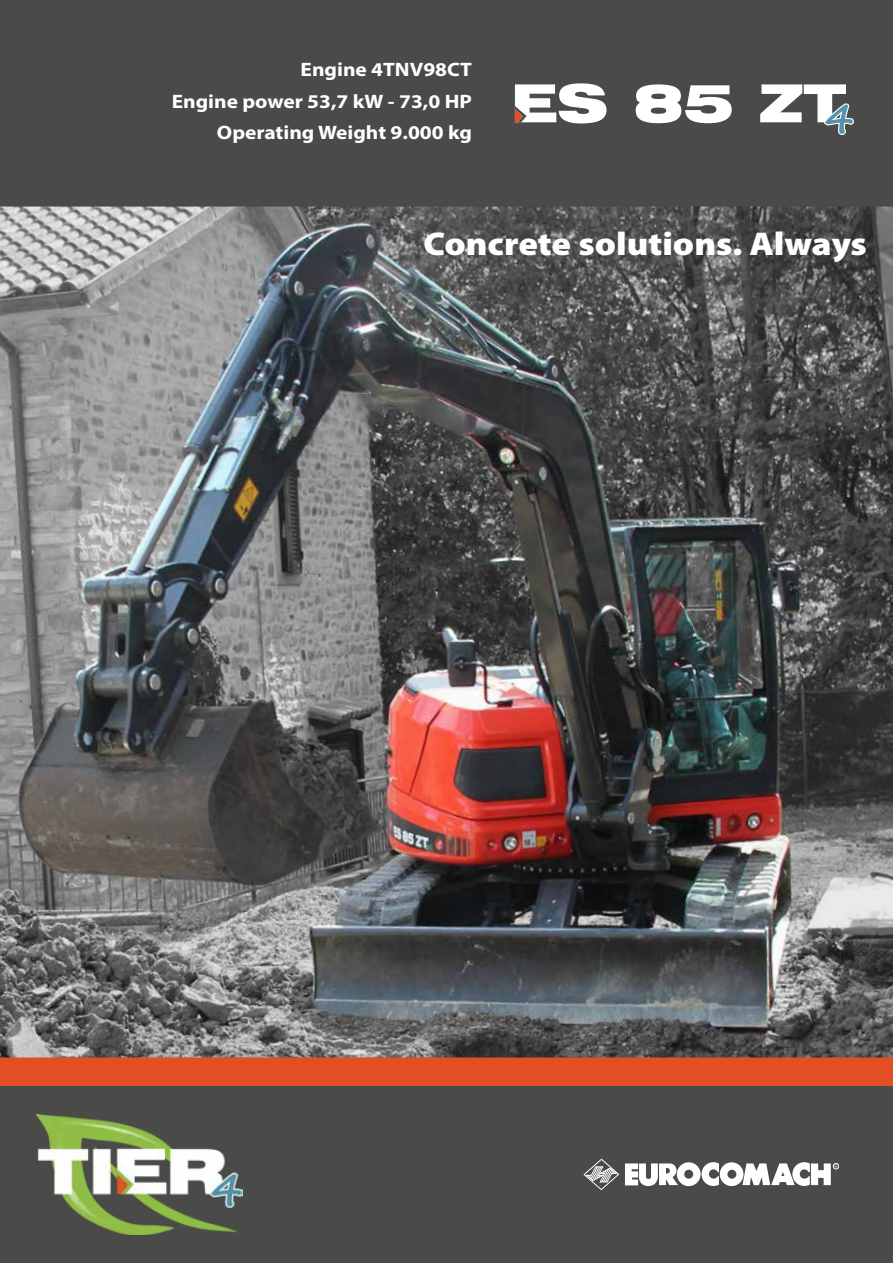
<style>
.page{position:relative;width:893px;height:1263px;background:#fff}
.page>*{position:absolute;margin:0;border:0;box-sizing:border-box;transform-origin:0 0}
.t1{font:900 expanded 52.5px "Swiss 721 BT";color:#fff}
.t2{font:900 33px "Myriad Pro";color:#fff;scale:1.1 1}
.t3{font:700 19.5px "Myriad Pro";color:#fff;scale:1.1 1}
</style>
<div class="page">
<div style="left:0;top:0;width:893px;height:207px;background:#4a4a49"></div>
<div style="left:0;top:1086px;width:893px;height:177px;background:#4a4a49"></div>
<div style="left:0;top:1057px;width:893px;height:29px;background:#e44e25"></div>
<img style="left:0;top:207px;width:893px;height:850px">
<svg style="left:584px;top:1159px;width:35px;height:31px"></svg>
<svg style="left:625px;top:1162px;width:214px;height:24px"></svg>
<svg style="left:515px;top:109px;width:8px;height:13px"></svg>
<img style="left:37px;top:1114px;width:205px;height:120px">
<svg style="left:824px;top:103px;width:30px;height:32px"></svg>
<p class="t3" style="left:301px;top:57px;width:157px">Engine 4TNV98CT</p>
<p class="t3" style="left:172px;top:88px;width:274px">Engine power 53,7 kW - 73,0 HP</p>
<p class="t3" style="left:217px;top:120px;width:233px">Operating Weight 9.000 kg</p>
<p class="t1" style="left:511px;top:72px;width:337px">ES 85 ZT</p>
<p class="t2" style="left:423px;top:222px;width:405px">Concrete solutions. Always</p>
</div>
